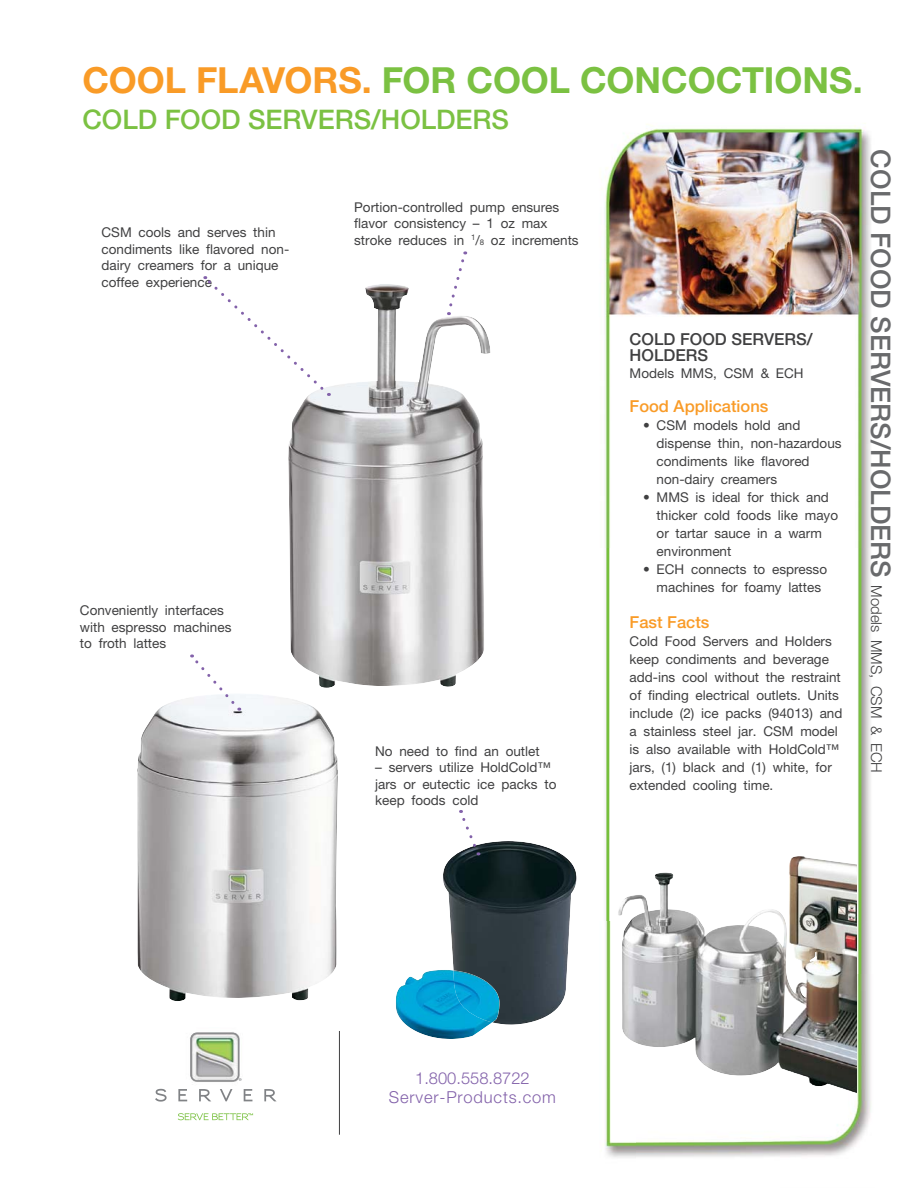
<style>
.page{position:relative;width:918px;height:1188px;background:#fff}
.page>*{position:absolute;margin:0;border:0;box-sizing:border-box;transform-origin:0 0}
.t1{font:700 36px "Helvetica Neue";color:#7bc142}
.t2{font:500 27px "Helvetica Neue";color:#696a6c}
.t3{font:500 27px "Helvetica Neue";color:#7bc142}
.t4{font:300 16.5px/19.8px "Helvetica Neue";letter-spacing:.05em;color:#8362aa;text-align:center}
.t5{font:500 16.5px "Helvetica Neue";color:#f99b27}
.t6{font:500 16.5px/16.5px "Helvetica Neue";color:#404041}
.t7{font:13.5px/18px "Helvetica Neue";color:#404041}
.s1{color:#f99b27}
.s2{font-size:7.8px}
.s3{font-weight:300;font-size:15px;color:#404041}
</style>
<div class="page">
<img style="left:288px;top:284px;width:202px;height:404px">
<img style="left:604px;top:124px;width:267px;height:797px">
<img style="left:605px;top:921px;width:32px;height:237px">
<img style="left:857px;top:921px;width:14px;height:54px">
<img style="left:780px;top:975px;width:91px;height:182px">
<img style="left:637px;top:1140px;width:143px;height:17px">
<svg style="left:204px;top:276px;width:125px;height:120px"></svg>
<svg style="left:447px;top:251px;width:20px;height:64px"></svg>
<img style="left:190px;top:1032px;width:50px;height:50px">
<svg style="left:155px;top:1089px;width:12px;height:13px"></svg>
<svg style="left:178px;top:1089px;width:9px;height:12px"></svg>
<svg style="left:199px;top:1089px;width:12px;height:12px"></svg>
<svg style="left:220px;top:1089px;width:12px;height:12px"></svg>
<svg style="left:244px;top:1089px;width:8px;height:12px"></svg>
<svg style="left:264px;top:1089px;width:12px;height:12px"></svg>
<div style="left:191px;top:1033px;width:48px;height:48px;border:1px solid #8b8c8f;border-radius:6px"></div>
<svg style="left:178px;top:1113px;width:75px;height:7px"></svg>
<hr style="left:339px;top:1031px;width:1px;height:104px;background:#404041">
<img style="left:137px;top:694px;width:201px;height:307px">
<svg style="left:190px;top:654px;width:50px;height:57px"></svg>
<img style="left:618px;top:856px;width:239px;height:237px">
<img style="left:443px;top:841px;width:134px;height:184px">
<img style="left:396px;top:970px;width:96px;height:69px">
<img style="left:453px;top:970px;width:47px;height:52px">
<svg style="left:458px;top:810px;width:21px;height:45px"></svg>
<h1 class="t1" style="left:82px;top:67px;width:782px"><span class="s1">COOL FLAVORS.</span> FOR COOL CONCOCTIONS.</h1>
<h2 class="t3" style="left:82px;top:110px;width:428px">COLD FOOD SERVERS/HOLDERS</h2>
<p class="t7" style="left:102px;top:226px;width:189px;line-height:16.5px">CSM cools and serves thin condiments like flavored non&shy;dairy creamers for a unique coffee experience</p>
<p class="t7" style="left:80px;top:604px;width:153px;line-height:16.5px">Conveniently interfaces with espresso machines to froth lattes</p>
<p class="t7" style="left:354px;top:200px;width:226px;line-height:16.5px">Portion-controlled pump ensures flavor consistency – 1 oz max stroke reduces in <sup>1</sup>/<span class="s2">8</span> oz increments</p>
<p class="t7" style="left:375px;top:743px;width:166px">No need to find an outlet</p>
<p class="t7" style="left:375px;top:761px;width:183px;line-height:16.5px">– servers utilize HoldCold™ jars or eutectic ice packs to keep foods cold</p>
<p class="t6" style="left:630px;top:332px;width:185px">COLD FOOD SERVERS/<br>HOLDERS</p>
<p class="t7" style="left:630px;top:365px;width:176px">Models MMS, CSM &amp; ECH</p>
<p class="t5" style="left:630px;top:400px;width:140px">Food Applications</p>
<p class="t7" style="left:657px;top:418px;width:187px;text-indent:-14px">• CSM models hold and dispense thin, non-hazardous condiments like flavored non-dairy creamers</p>
<p class="t7" style="left:657px;top:490px;width:183px;text-indent:-14px">• MMS is ideal for thick and thicker cold foods like mayo or tartar sauce in a warm environment</p>
<p class="t7" style="left:643px;top:562px;width:186px;text-align:center">• ECH connects to espresso machines for foamy lattes</p>
<p class="t5" style="left:630px;top:616px;width:81px">Fast Facts</p>
<p class="t7" style="left:630px;top:634px;width:214px">Cold Food Servers and Holders keep condiments and beverage add-ins cool without the restraint of finding electrical outlets. Units include (2) ice packs (94013) and a stainless steel jar. CSM model is also available with HoldCold™ jars, (1) black and (1) white, for extended cooling time.</p>
<h2 class="t2" style="left:890px;top:149px;width:625px;rotate:90deg">COLD FOOD SERVERS/HOLDERS <span class="s3">Models MMS, CSM &amp; ECH</span></h2>
<p class="t4" style="left:389px;top:1069px;width:169px">1.800.558.8722<br>Server-Products.com</p>
</div>
